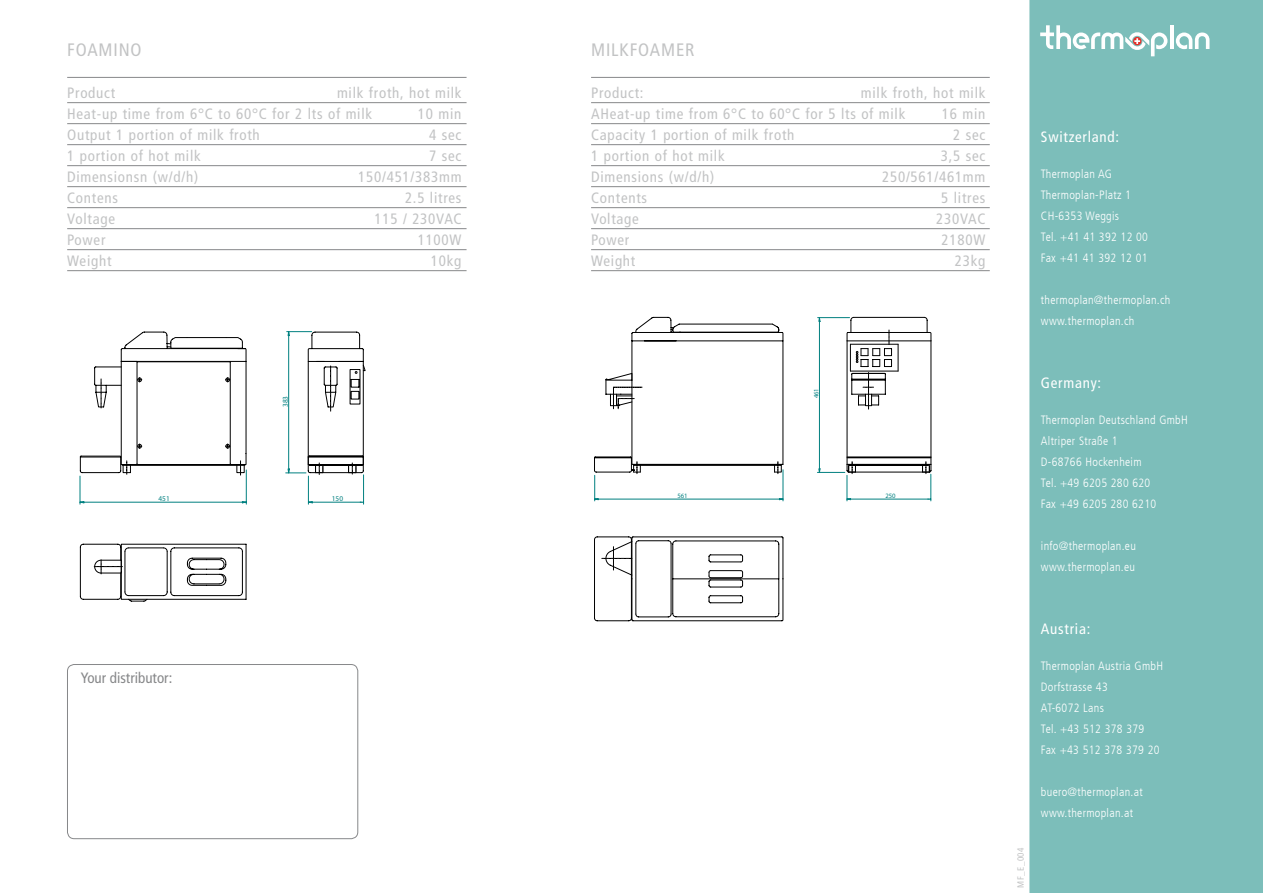
<style>
.page{position:relative;width:1263px;height:893px;background:#fff}
.page>*{position:absolute;margin:0;border:0;box-sizing:border-box;transform-origin:0 0}
.t1{font:condensed 18px "Frutiger LT";letter-spacing:.05em;color:#c2c3c4}
.t2{font:condensed 15px/21px "Frutiger LT";letter-spacing:.05em;color:#c2c3c4}
.t3{font:condensed 15px "Frutiger LT";letter-spacing:.05em;color:#fff}
.t4{font:condensed 15px "Frutiger LT";color:#87888a}
.t5{font:300 condensed 12px/21px "Frutiger LT";letter-spacing:.025em;color:#fff}
.t6{font:condensed 9px "Frutiger LT";color:#c2c3c4}
.t7{font:7.35px "Arial";color:#008080}
.t8{font:6.6px "Arial";color:#008080}
</style>
<div class="page">
<div style="left:1029px;top:0;width:234px;height:893px;background:#7cbeba"></div>
<svg style="left:79px;top:331px;width:285px;height:269px"></svg>
<svg style="left:594px;top:317px;width:337px;height:304px"></svg>
<svg style="left:606px;top:373px;width:66px;height:244px"></svg>
<svg style="left:672px;top:317px;width:255px;height:300px"></svg>
<svg style="left:594px;top:387px;width:149px;height:216px"></svg>
<hr style="left:783px;top:470px;width:1px;height:31px;background:#008080">
<hr style="left:595px;top:499px;width:188px;height:1px;background:#008080">
<hr style="left:819px;top:318px;width:1px;height:154px;background:#008080">
<hr style="left:818px;top:317px;width:31px;height:1px;background:#008080">
<svg style="left:817px;top:330px;width:114px;height:171px"></svg>
<hr style="left:1170px;top:25px;width:3px;height:24px;background:#fff">
<svg style="left:1176px;top:33px;width:33px;height:16px"></svg>
<svg style="left:1040px;top:25px;width:127px;height:31px"></svg>
<div style="left:67px;top:664px;width:291px;height:175px;border:1px solid #87888a;border-radius:7px"></div>
<hr style="left:591px;top:77px;width:399px;height:1px;background:#87888a">
<hr style="left:591px;top:102px;width:399px;height:1px;background:#87888a">
<hr style="left:591px;top:123px;width:399px;height:1px;background:#87888a">
<hr style="left:591px;top:144px;width:399px;height:1px;background:#87888a">
<hr style="left:591px;top:165px;width:399px;height:1px;background:#87888a">
<hr style="left:591px;top:186px;width:399px;height:1px;background:#87888a">
<hr style="left:591px;top:207px;width:399px;height:1px;background:#87888a">
<hr style="left:591px;top:228px;width:399px;height:1px;background:#87888a">
<hr style="left:591px;top:249px;width:399px;height:1px;background:#87888a">
<hr style="left:591px;top:270px;width:399px;height:1px;background:#87888a">
<hr style="left:67px;top:77px;width:400px;height:1px;background:#87888a">
<hr style="left:67px;top:102px;width:400px;height:1px;background:#87888a">
<hr style="left:67px;top:123px;width:400px;height:1px;background:#87888a">
<hr style="left:67px;top:144px;width:400px;height:1px;background:#87888a">
<hr style="left:67px;top:165px;width:400px;height:1px;background:#87888a">
<hr style="left:67px;top:186px;width:400px;height:1px;background:#87888a">
<hr style="left:67px;top:207px;width:400px;height:1px;background:#87888a">
<hr style="left:67px;top:228px;width:400px;height:1px;background:#87888a">
<hr style="left:67px;top:249px;width:400px;height:1px;background:#87888a">
<hr style="left:67px;top:270px;width:400px;height:1px;background:#87888a">
<p class="t1" style="left:67px;top:39px;width:76px">FOAMINO</p>
<p class="t2" style="left:67px;top:82px;width:50px">Product</p>
<p class="t2" style="left:67px;top:82px;width:396px;text-indent:270px">milk froth, hot milk<br>Heat-up time from 6°C to 60°C for 2 lts of milk</p>
<p class="t2" style="left:418px;top:103px;width:45px">10 min</p>
<p class="t1" style="left:591px;top:39px;width:105px">MILKFOAMER</p>
<p class="t2" style="left:591px;top:82px;width:54px">Product:</p>
<p class="t2" style="left:591px;top:82px;width:396px;text-indent:270px">milk froth, hot milk<br>AHeat-up time from 6°C to 60°C for 5 lts of milk</p>
<p class="t2" style="left:942px;top:103px;width:45px">16 min</p>
<p class="t2" style="left:67px;top:124px;width:194px">Output 1 portion of milk froth</p>
<p class="t2" style="left:429px;top:124px;width:34px">4 sec</p>
<p class="t2" style="left:67px;top:145px;width:135px">1 portion of hot milk</p>
<p class="t2" style="left:429px;top:145px;width:34px">7 sec</p>
<p class="t2" style="left:67px;top:166px;width:133px">Dimensionsn (w/d/h)</p>
<p class="t2" style="left:358px;top:166px;width:105px">150/451/383mm</p>
<p class="t2" style="left:67px;top:187px;width:52px">Contens</p>
<p class="t2" style="left:405px;top:187px;width:58px">2.5 litres</p>
<p class="t2" style="left:67px;top:208px;width:49px">Voltage</p>
<p class="t2" style="left:374px;top:208px;width:89px">115 / 230VAC</p>
<p class="t2" style="left:67px;top:229px;width:40px">Power</p>
<p class="t2" style="left:418px;top:229px;width:45px">1100W</p>
<p class="t2" style="left:67px;top:250px;width:46px">Weight</p>
<p class="t2" style="left:431px;top:250px;width:32px">10kg</p>
<p class="t2" style="left:591px;top:124px;width:205px">Capacity 1 portion of milk froth</p>
<p class="t2" style="left:953px;top:124px;width:34px">2 sec</p>
<p class="t2" style="left:591px;top:145px;width:135px">1 portion of hot milk</p>
<p class="t2" style="left:941px;top:145px;width:46px">3,5 sec</p>
<p class="t2" style="left:591px;top:166px;width:125px">Dimensions (w/d/h)</p>
<p class="t2" style="left:882px;top:166px;width:105px">250/561/461mm</p>
<p class="t2" style="left:591px;top:187px;width:58px">Contents</p>
<p class="t2" style="left:941px;top:187px;width:46px">5 litres</p>
<p class="t2" style="left:591px;top:208px;width:49px">Voltage</p>
<p class="t2" style="left:936px;top:208px;width:51px">230VAC</p>
<p class="t2" style="left:591px;top:229px;width:40px">Power</p>
<p class="t2" style="left:942px;top:229px;width:45px">2180W</p>
<p class="t2" style="left:591px;top:250px;width:46px">Weight</p>
<p class="t2" style="left:955px;top:250px;width:32px">23kg</p>
<p class="t3" style="left:1041px;top:128px;width:80px">Switzerland:</p>
<p class="t5" style="left:1041px;top:163px;width:109px">Thermoplan AG<br>Thermoplan-Platz 1<br>CH-6353 Weggis<br>Tel. +41 41 392 12 00<br>Fax +41 41 392 12 01</p>
<p class="t5" style="left:1041px;top:289px;width:131px">thermoplan@thermoplan.ch www.thermoplan.ch</p>
<p class="t7" style="left:281px;top:407px;width:13px;rotate:-90deg">383</p>
<p class="t7" style="left:159px;top:494px;width:13px">451</p>
<p class="t7" style="left:332px;top:494px;width:13px">150</p>
<p class="t8" style="left:812px;top:398px;width:12px;rotate:-90deg">461</p>
<p class="t8" style="left:677px;top:492px;width:12px">561</p>
<p class="t8" style="left:885px;top:492px;width:12px">250</p>
<p class="t3" style="left:1041px;top:374px;width:62px">Germany:</p>
<p class="t5" style="left:1041px;top:409px;width:148px">Thermoplan Deutschland GmbH<br>Altriper Straße 1<br>D-68766 Hockenheim<br>Tel. +49 6205 280 620<br>Fax +49 6205 280 6210</p>
<p class="t5" style="left:1041px;top:535px;width:96px">info@thermoplan.eu www.thermoplan.eu</p>
<p class="t4" style="left:81px;top:669px;width:93px">Your distributor:</p>
<p class="t3" style="left:1041px;top:620px;width:51px">Austria:</p>
<p class="t5" style="left:1041px;top:655px;width:124px">Thermoplan Austria GmbH<br>Dorfstrasse 43<br>AT-6072 Lans<br>Tel. +43 512 378 379<br>Fax +43 512 378 379 20</p>
<p class="t5" style="left:1041px;top:781px;width:103px">buero@thermoplan.at www.thermoplan.at</p>
<p class="t6" style="left:1015px;top:887px;width:42px;rotate:-90deg">MF_E_004</p>
</div>
